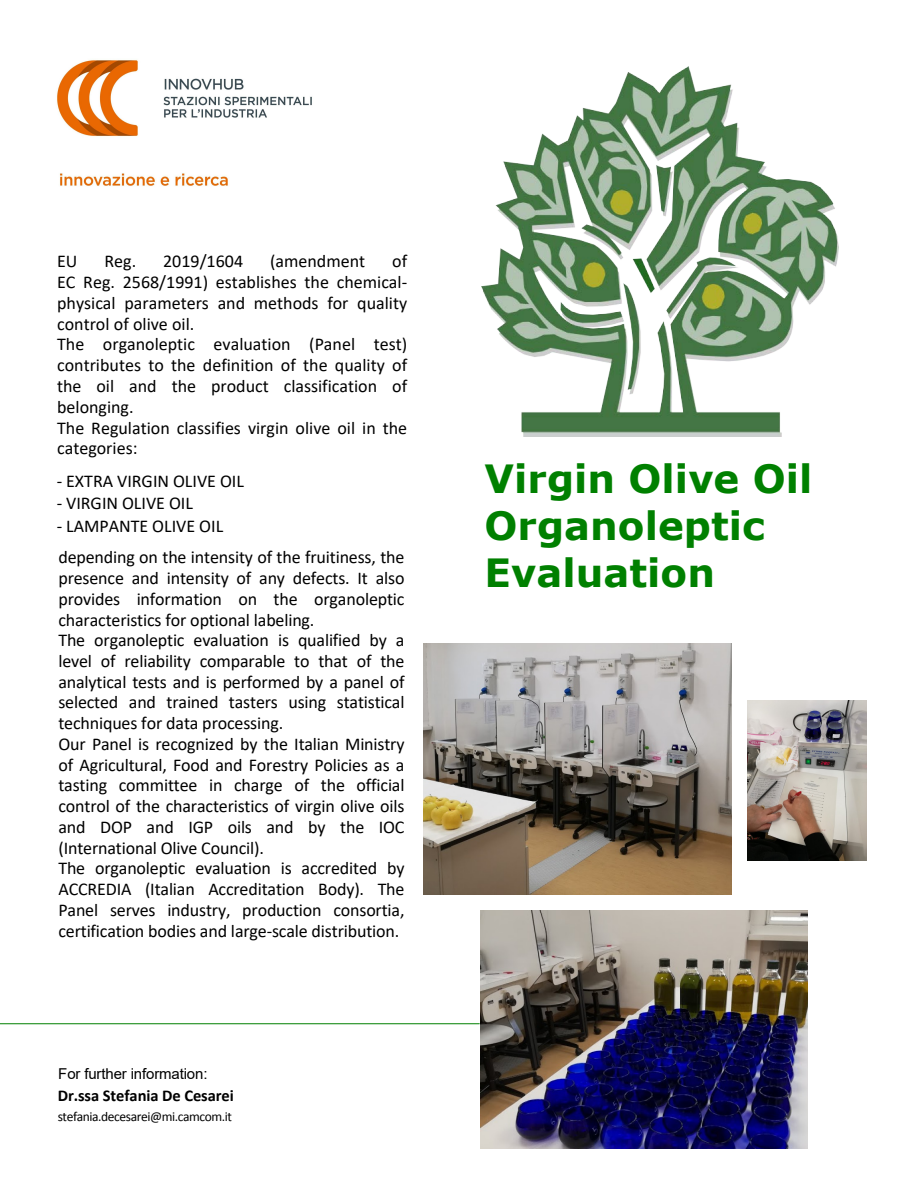
<style>
.page{position:relative;width:918px;height:1188px;background:#fff}
.page>*{position:absolute;margin:0;border:0;box-sizing:border-box;transform-origin:0 0}
.t1{font:700 38.85px/47.1px "Verdana";color:#008000}
.t2{font:18px/20.7px "Calibri";letter-spacing:-.01em;color:#000}
.t3{font:700 16.5px "Calibri";letter-spacing:-.005em;color:#000}
.t4{font:15px "Arial";letter-spacing:-.01em;color:#000}
.t5{font:13.5px "Calibri";letter-spacing:-.03em;color:#000}
.s1{font-style:inherit}
</style>
<div class="page">
<hr style="left:0;top:1023px;width:479px;height:1px;background:#008000">
<img style="left:481px;top:67px;width:357px;height:369px">
<img style="left:57px;top:60px;width:255px;height:126px">
<img style="left:423px;top:644px;width:309px;height:250px">
<img style="left:748px;top:700px;width:119px;height:161px">
<img style="left:481px;top:911px;width:327px;height:238px">
<p class="t2" style="left:57px;top:250px;width:22px">EU</p>
<p class="t2" style="left:104px;top:250px;width:33px">Reg.</p>
<p class="t2" style="left:163px;top:250px;width:81px">2019/1604</p>
<p class="t2" style="left:270px;top:250px;width:97px">(amendment</p>
<p class="t2" style="left:57px;top:250px;width:352px;text-indent:335px">of<br>EC Reg. 2568/1991) establishes the chemical&shy;physical parameters and methods for quality control of olive oil.<br>The organoleptic evaluation (Panel test) contributes to the definition of the quality of the oil and the product classification of belonging.<br>The Regulation classifies virgin olive oil in the categories:</p>
<p class="t2" style="left:57px;top:470px;width:189px">- EXTRA VIRGIN OLIVE OIL</p>
<p class="t2" style="left:57px;top:492px;width:138px">- VIRGIN OLIVE OIL</p>
<p class="t2" style="left:57px;top:515px;width:168px">- LAMPANTE OLIVE OIL</p>
<p class="t2" style="left:58px;top:547px;width:348px">depending on the intensity of the fruitiness, the presence and intensity of any defects. It also provides information on the organoleptic characteristics for optional labeling.<br>The organoleptic evaluation is qualified by a level of reliability comparable to that of the analytical tests and is performed by a panel of selected and trained tasters using statistical techniques for data processing.<br>Our Panel is recognized by the Italian Ministry of Agricultural, Food and Forestry Policies as a tasting committee in charge of the official control of the characteristics of virgin olive oils and DOP and IGP oils and by the IOC (International Olive Council).<br>The organoleptic evaluation is accredited by ACCREDIA (Italian Accreditation Body). The Panel serves industry, production consortia, certification bodies and large-scale distribution.</p>
<p class="t4" style="left:58px;top:1064px;width:151px">For further information<span class="s1">:</span></p>
<p class="t3" style="left:58px;top:1085px;width:178px">Dr.ssa Stefania De Cesarei</p>
<p class="t5" style="left:58px;top:1108px;width:176px">stefania.decesarei@mi.camcom.it</p>
<p class="t1" style="left:485px;top:454px;width:329px">Virgin Olive Oil<br>Organoleptic<br>Evaluation</p>
</div>
